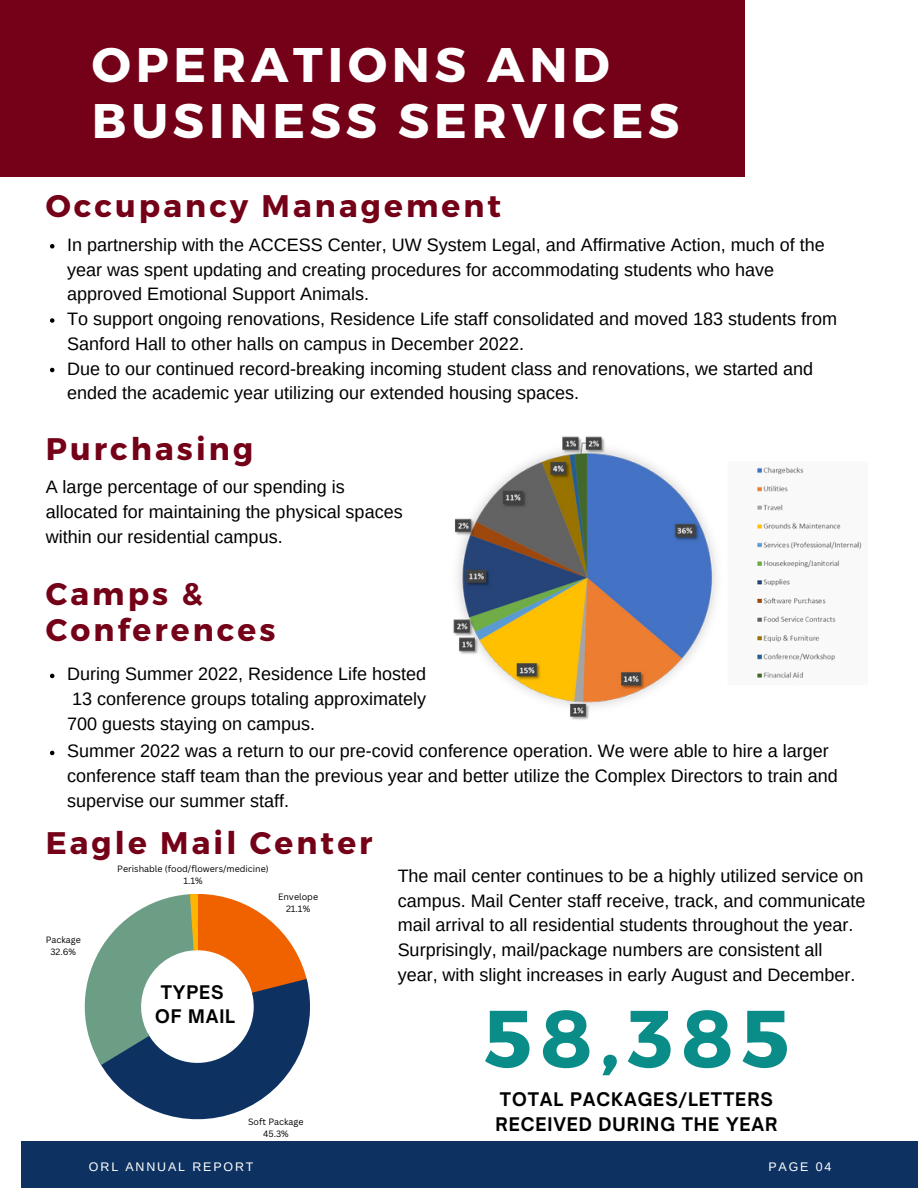
<style>
.page{position:relative;width:918px;height:1188px;background:#fff}
.page>*{position:absolute;margin:0;border:0;box-sizing:border-box;transform-origin:0 0}
.t1{font:700 81px "Montserrat";color:#0a8c89}
.t2{font:700 57px "Montserrat";letter-spacing:.1em;color:#fff}
.t3{font:700 48.6px/56.2px "Montserrat";letter-spacing:.1em;color:#fff}
.t4{font:700 31.2px/36px "Montserrat";letter-spacing:.1em;color:#740117}
.t5{font:18px/24.8px "Arimo";color:#000}
.t6{font:700 18px/24.5px "Open Sauce One";letter-spacing:.05em;color:#000}
.t7{font:12.45px "Arimo";letter-spacing:.15em;color:#fff}
.t8{font:8.85px "Canva Sans";color:#000}
</style>
<div class="page">
<div style="left:21px;top:1142px;width:897px;height:46px;background:#0d3262"></div>
<div style="left:0;top:0;width:745px;height:176px;background:#740117"></div>
<img style="left:453px;top:436px;width:409px;height:284px">
<svg style="left:50px;top:244px;width:4px;height:5px"></svg>
<svg style="left:50px;top:318px;width:4px;height:5px"></svg>
<svg style="left:50px;top:368px;width:4px;height:4px"></svg>
<svg style="left:50px;top:674px;width:4px;height:4px"></svg>
<svg style="left:50px;top:751px;width:4px;height:4px"></svg>
<svg style="left:85px;top:894px;width:225px;height:225px"></svg>
<p class="t2" style="left:46px;top:22px;width:442px">OPERATIONS</p>
<p class="t3" style="left:92px;top:34px;width:589px">OPERATIONS AND<br>BUSINESS SERVICES</p>
<p class="t4" style="left:46px;top:187px;width:457px">Occupancy Management</p>
<p class="t5" style="left:67px;top:232px;width:759px">In partnership with the ACCESS Center, UW System Legal, and Affirmative Action, much of the year was spent updating and creating procedures for accommodating students who have approved Emotional Support Animals.</p>
<p class="t5" style="left:67px;top:306px;width:771px">To support ongoing renovations, Residence Life staff consolidated and moved 183 students from<br>Sanford Hall to other halls on campus in December 2022.</p>
<p class="t5" style="left:67px;top:356px;width:747px">Due to our continued record-breaking incoming student class and renovations, we started and ended the academic year utilizing our extended housing spaces.</p>
<p class="t4" style="left:46px;top:429px;width:209px">Purchasing</p>
<p class="t5" style="left:46px;top:475px;width:358px">A large percentage of our spending is allocated for maintaining the physical spaces within our residential campus.</p>
<p class="t4" style="left:46px;top:575px;width:231px">Camps &amp;<br>Conferences</p>
<p class="t5" style="left:67px;top:662px;width:361px;text-align:justify">During Summer 2022, Residence Life hosted 13 conference groups totaling approximately 700 guests staying on campus.</p>
<p class="t5" style="left:67px;top:739px;width:772px">Summer 2022 was a return to our pre-covid conference operation. We were able to hire a larger conference staff team than the previous year and better utilize the Complex Directors to train and supervise our summer staff.</p>
<p class="t4" style="left:46px;top:823px;width:328px">Eagle Mail Center</p>
<p class="t8" style="left:46px;top:934px;width:37px">Package</p>
<p class="t8" style="left:50px;top:946px;width:27px">32.6%</p>
<p class="t8" style="left:117px;top:863px;width:153px">Perishable (food/flowers/medicine)</p>
<p class="t8" style="left:183px;top:875px;width:21px">1.1%</p>
<p class="t8" style="left:278px;top:891px;width:42px">Envelope</p>
<p class="t8" style="left:286px;top:903px;width:26px">21.1%</p>
<p class="t6" style="left:161px;top:980px;width:65px">TYPES</p>
<p class="t6" style="left:155px;top:1004px;width:82px">OF MAIL</p>
<p class="t8" style="left:248px;top:1115px;width:57px">Soft Package</p>
<p class="t8" style="left:263px;top:1127px;width:27px">45.3%</p>
<p class="t5" style="left:398px;top:863px;width:469px">The mail center continues to be a highly utilized service on campus. Mail Center staff receive, track, and communicate mail arrival to all residential students throughout the year.<br>Surprisingly, mail/package numbers are consistent all year, with slight increases in early August and December.</p>
<p class="t1" style="left:484px;top:986px;width:307px">58,385</p>
<p class="t6" style="left:495px;top:1087px;width:284px">TOTAL PACKAGES/LETTERS<br>RECEIVED DURING THE YEAR</p>
<p class="t7" style="left:89px;top:1159px;width:166px">ORL ANNUAL REPORT</p>
<p class="t7" style="left:768px;top:1160px;width:65px">PAGE 04</p>
</div>
